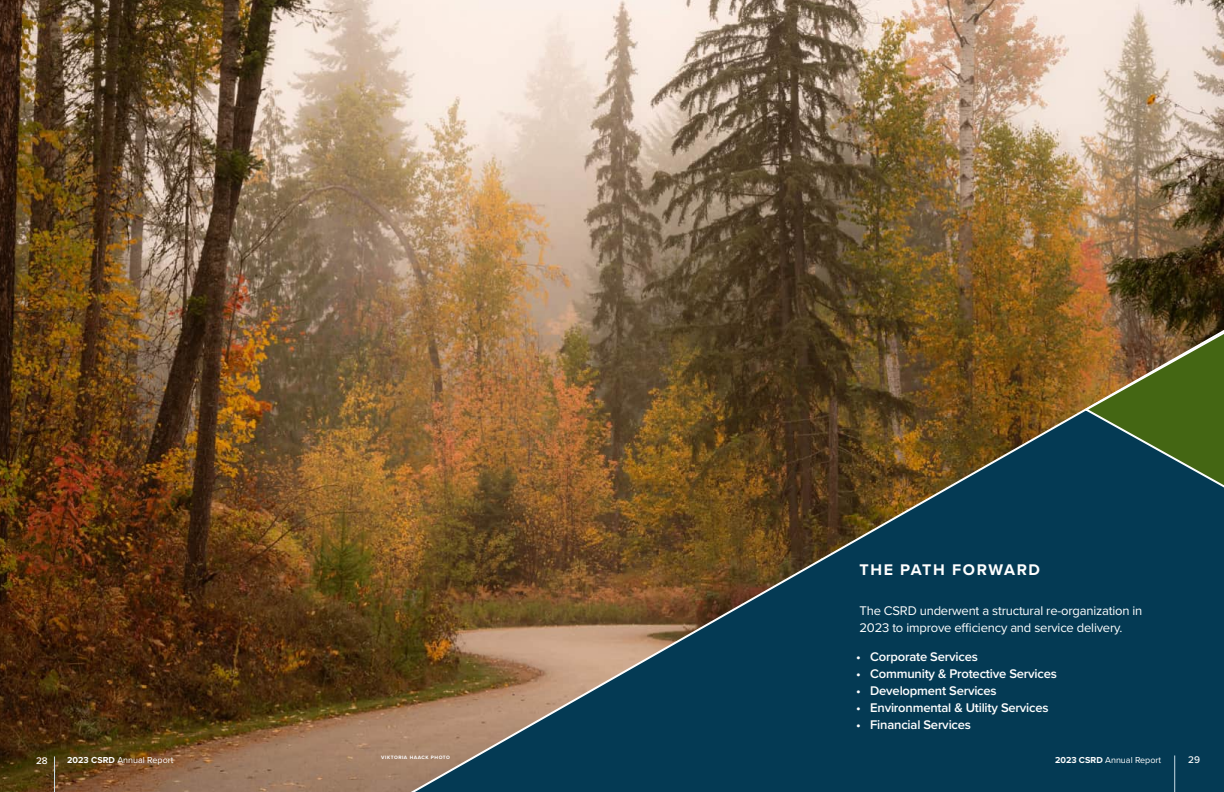
<style>
.page{position:relative;width:1224px;height:792px;background:#fff}
.page>*{position:absolute;margin:0;border:0;box-sizing:border-box;transform-origin:0 0}
.t1{font:700 16px "Proxima Nova";letter-spacing:.1em;color:#fff}
.t2{font:600 13px "Proxima Nova";letter-spacing:-.015em;color:#fff}
.t3{font:13px "Proxima Nova";letter-spacing:-.015em;color:#fff}
.t4{font:500 10px "Proxima Nova";color:#fff}
.t5{font:9px "Proxima Nova";color:#fff}
.t6{font:700 5px "Proxima Nova";letter-spacing:.1em;color:#fff}
.s1{font-weight:700}
</style>
<div class="page">
<img style="left:0;top:0;width:1224px;height:792px">
<svg style="left:402px;top:317px;width:822px;height:475px;background:#434a40"></svg>
<svg style="left:1083px;top:319px;width:141px;height:182px;background:#485a34"></svg>
<hr style="left:1174px;top:755px;width:1px;height:37px;background:#c8dbe6">
<hr style="left:54px;top:756px;width:1px;height:36px;background:#c8dbe6">
<p class="t1" style="left:859px;top:558px;width:182px">THE PATH FORWARD</p>
<p class="t3" style="left:859px;top:601px;width:284px">The CSRD underwent a structural re-organization in</p>
<p class="t3" style="left:859px;top:618px;width:265px">2023 to improve efficiency and service delivery.</p>
<p class="t2" style="left:856px;top:647px;width:123px">• Corporate Services</p>
<p class="t2" style="left:856px;top:664px;width:202px">• Community &amp; Protective Services</p>
<p class="t2" style="left:856px;top:681px;width:142px">• Development Services</p>
<p class="t2" style="left:856px;top:698px;width:194px">• Environmental &amp; Utility Services</p>
<p class="t2" style="left:856px;top:715px;width:116px">• Financial Services</p>
<p class="t6" style="left:381px;top:754px;width:70px">VIKTORIA HAACK PHOTO</p>
<p class="t4" style="left:36px;top:754px;width:13px">28</p>
<p class="t5" style="left:67px;top:753px;width:108px"><span class="s1">2023 CSRD</span> Annual Report</p>
<p class="t5" style="left:1055px;top:753px;width:108px"><span class="s1">2023 CSRD</span> Annual Report</p>
<p class="t4" style="left:1188px;top:753px;width:13px">29</p>
</div>
